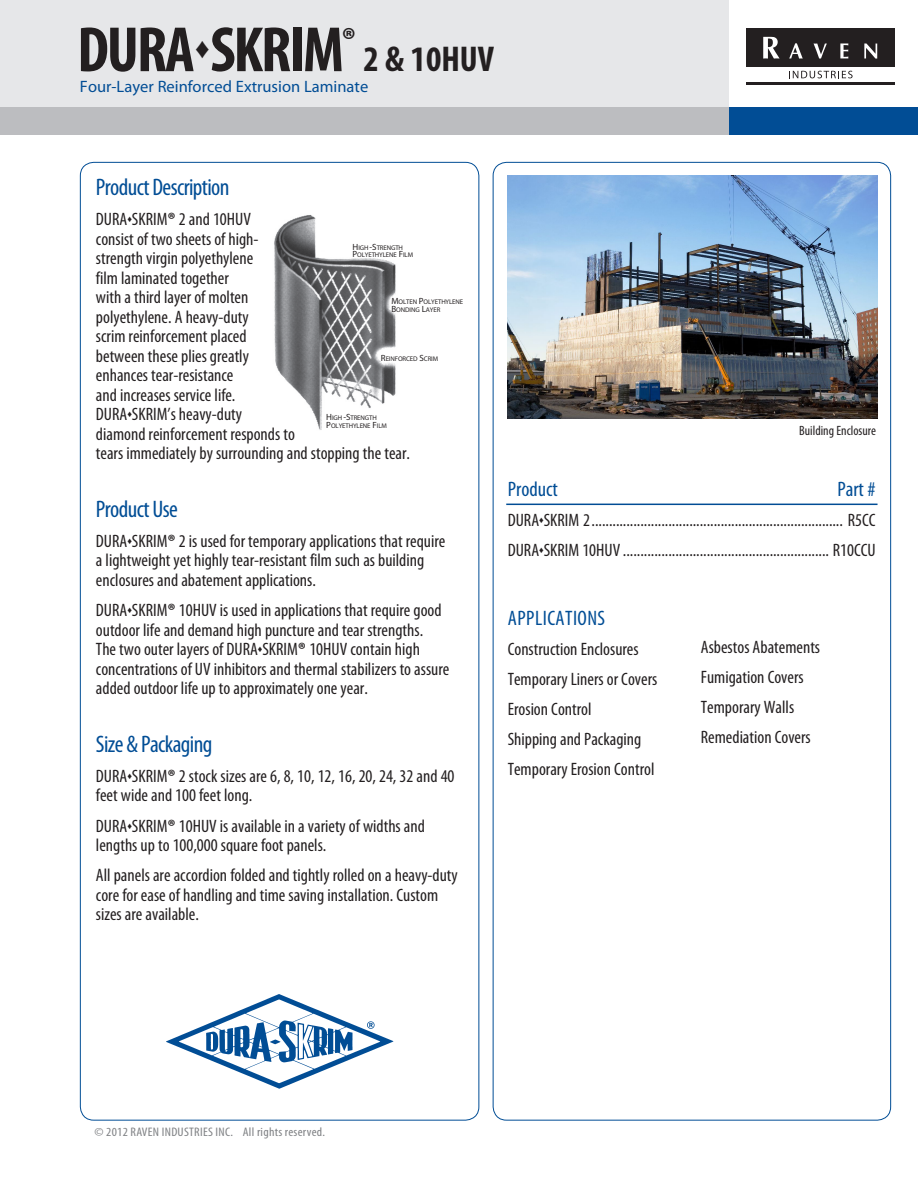
<style>
.page{position:relative;width:918px;height:1188px;background:#fff}
.page>*{position:absolute;margin:0;border:0;box-sizing:border-box;transform-origin:0 0}
.t1{font:700 condensed 64.5px "Myriad Pro";letter-spacing:-.035em;color:#231f20}
.t2{font:700 condensed 36px "Myriad Pro";color:#231f20}
.t3{font:28.5px "Arial";color:#231f20}
.t4{font:condensed 24px "Myriad Pro";letter-spacing:-.025em;color:#014d95}
.t5{font:condensed 21px "Myriad Pro";letter-spacing:.02em;color:#014d95}
.t6{font:condensed 21px "Myriad Pro";color:#014d95}
.t7{font:condensed 18px/19.5px "Myriad Pro";color:#231f20}
.t8{font:16.5px "Myriad Pro";color:#014d95}
.t9{font:condensed 13.5px "Myriad Pro";color:#231f20}
.t10{font:condensed 12.45px "Myriad Pro";letter-spacing:.02em;color:#808285;scale:1.09 1}
.t11{font:6.75px "Myriad Pro";letter-spacing:-.015em;color:#231f20}
.s1{font-weight:700;font-stretch:normal}
.s2{font-size:9px}
</style>
<div class="page">
<div style="left:0;top:0;width:729px;height:108px;background:#e6e7e9"></div>
<div style="left:747px;top:28px;width:148px;height:39px;background:#231f20"></div>
<hr style="left:747px;top:82px;width:148px;height:3px;background:#231f20">
<svg style="left:763px;top:37px;width:17px;height:22px"></svg>
<svg style="left:789px;top:43px;width:14px;height:16px"></svg>
<svg style="left:813px;top:43px;width:14px;height:16px"></svg>
<svg style="left:840px;top:43px;width:8px;height:15px"></svg>
<svg style="left:864px;top:43px;width:13px;height:16px"></svg>
<svg style="left:789px;top:71px;width:64px;height:7px"></svg>
<hr style="left:506px;top:504px;width:371px;height:1px;background:#014d95">
<div style="left:0;top:108px;width:729px;height:27px;background:#bcbdc0"></div>
<div style="left:729px;top:108px;width:189px;height:27px;background:#014d95"></div>
<img style="left:507px;top:176px;width:370px;height:242px">
<img style="left:166px;top:994px;width:228px;height:95px">
<img style="left:274px;top:215px;width:122px;height:215px">
<p class="t1" style="left:77px;top:9px;width:281px">DURA SKRIM<sup>®</sup></p>
<p class="t3" style="left:195px;top:29px;width:16px">♦</p>
<p class="t2" style="left:364px;top:37px;width:132px">2 &amp; 10HUV</p>
<p class="t8" style="left:80px;top:76px;width:290px">Four-Layer Reinforced Extrusion Laminate</p>
<p class="t4" style="left:96px;top:173px;width:135px">Product Description</p>
<p class="t7" style="left:96px;top:209px;width:316px">DURA<sup>♦</sup>SKRIM<span class="s1">®</span> 2 and 10HUV<br>consist of two sheets of high-<br>strength virgin polyethylene<br>film laminated together<br>with a third layer of molten<br>polyethylene. A heavy-duty<br>scrim reinforcement placed<br>between these plies greatly<br>enhances tear-resistance<br>and increases service life.<br>DURA<sup>♦</sup>SKRIM’s heavy-duty<br>diamond reinforcement responds to<br>tears immediately by surrounding and stopping the tear.</p>
<p class="t4" style="left:96px;top:494px;width:83px">Product Use</p>
<p class="t7" style="left:96px;top:531px;width:351px">DURA<sup>♦</sup>SKRIM<span class="s1">®</span> 2 is used for temporary applications that require a lightweight yet highly tear-resistant film such as building enclosures and abatement applications.</p>
<p class="t7" style="left:96px;top:600px;width:355px">DURA<sup>♦</sup>SKRIM<span class="s1">®</span> 10HUV is used in applications that require good outdoor life and demand high puncture and tear strengths.<br>The two outer layers of DURA<sup>♦</sup>SKRIM<span class="s1">®</span> 10HUV contain high concentrations of UV inhibitors and thermal stabilizers to assure added outdoor life up to approximately one year.</p>
<p class="t4" style="left:96px;top:729px;width:118px">Size &amp; Packaging</p>
<p class="t7" style="left:96px;top:766px;width:360px">DURA<sup>♦</sup>SKRIM<span class="s1">®</span> 2 stock sizes are 6, 8, 10, 12, 16, 20, 24, 32 and 40 feet wide and 100 feet long.</p>
<p class="t7" style="left:96px;top:816px;width:330px">DURA<sup>♦</sup>SKRIM<span class="s1">®</span> 10HUV is available in a variety of widths and lengths up to 100,000 square foot panels.</p>
<p class="t7" style="left:96px;top:865px;width:363px">All panels are accordion folded and tightly rolled on a heavy-duty core for ease of handling and time saving installation. Custom sizes are available.</p>
<p class="t11" style="left:353px;top:243px;width:51px"><span class="s2">H</span>IGH <span class="s2">-S</span>TRENGTH</p>
<p class="t11" style="left:353px;top:251px;width:62px"><span class="s2">P</span>OLYETHYLENE <span class="s2">F</span>ILM</p>
<p class="t11" style="left:391px;top:298px;width:73px"><span class="s2">M</span>OLTEN <span class="s2">P</span>OLYETHYLENE</p>
<p class="t11" style="left:391px;top:305px;width:50px"><span class="s2">B</span>ONDING <span class="s2">L</span>AYER</p>
<p class="t11" style="left:381px;top:354px;width:59px"><span class="s2">R</span>EINFORCED <span class="s2">S</span>CRIM</p>
<p class="t11" style="left:326px;top:414px;width:51px"><span class="s2">H</span>IGH <span class="s2">-S</span>TRENGTH</p>
<p class="t11" style="left:326px;top:421px;width:62px"><span class="s2">P</span>OLYETHYLENE <span class="s2">F</span>ILM</p>
<p class="t9" style="left:799px;top:423px;width:78px">Building Enclosure</p>
<p class="t6" style="left:508px;top:476px;width:52px">Product</p>
<p class="t5" style="left:837px;top:476px;width:40px">Part #</p>
<p class="t7" style="left:508px;top:510px;width:369px">DURA<sup>♦</sup>SKRIM 2........................................................................ R5CC</p>
<p class="t7" style="left:508px;top:540px;width:369px">DURA<sup>♦</sup>SKRIM 10HUV ........................................................... R10CCU</p>
<p class="t5" style="left:508px;top:605px;width:99px">APPLICATIONS</p>
<p class="t7" style="left:508px;top:639px;width:132px">Construction Enclosures</p>
<p class="t7" style="left:508px;top:669px;width:151px">Temporary Liners or Covers</p>
<p class="t7" style="left:508px;top:699px;width:85px">Erosion Control</p>
<p class="t7" style="left:508px;top:729px;width:135px">Shipping and Packaging</p>
<p class="t7" style="left:508px;top:759px;width:148px">Temporary Erosion Control</p>
<p class="t7" style="left:701px;top:637px;width:121px">Asbestos Abatements</p>
<p class="t7" style="left:701px;top:667px;width:104px">Fumigation Covers</p>
<p class="t7" style="left:701px;top:697px;width:95px">Temporary Walls</p>
<p class="t7" style="left:701px;top:727px;width:111px">Remediation Covers</p>
<p class="t10" style="left:94px;top:1124px;width:213px">© 2012 RAVEN INDUSTRIES INC. All rights reserved.</p>
</div>
